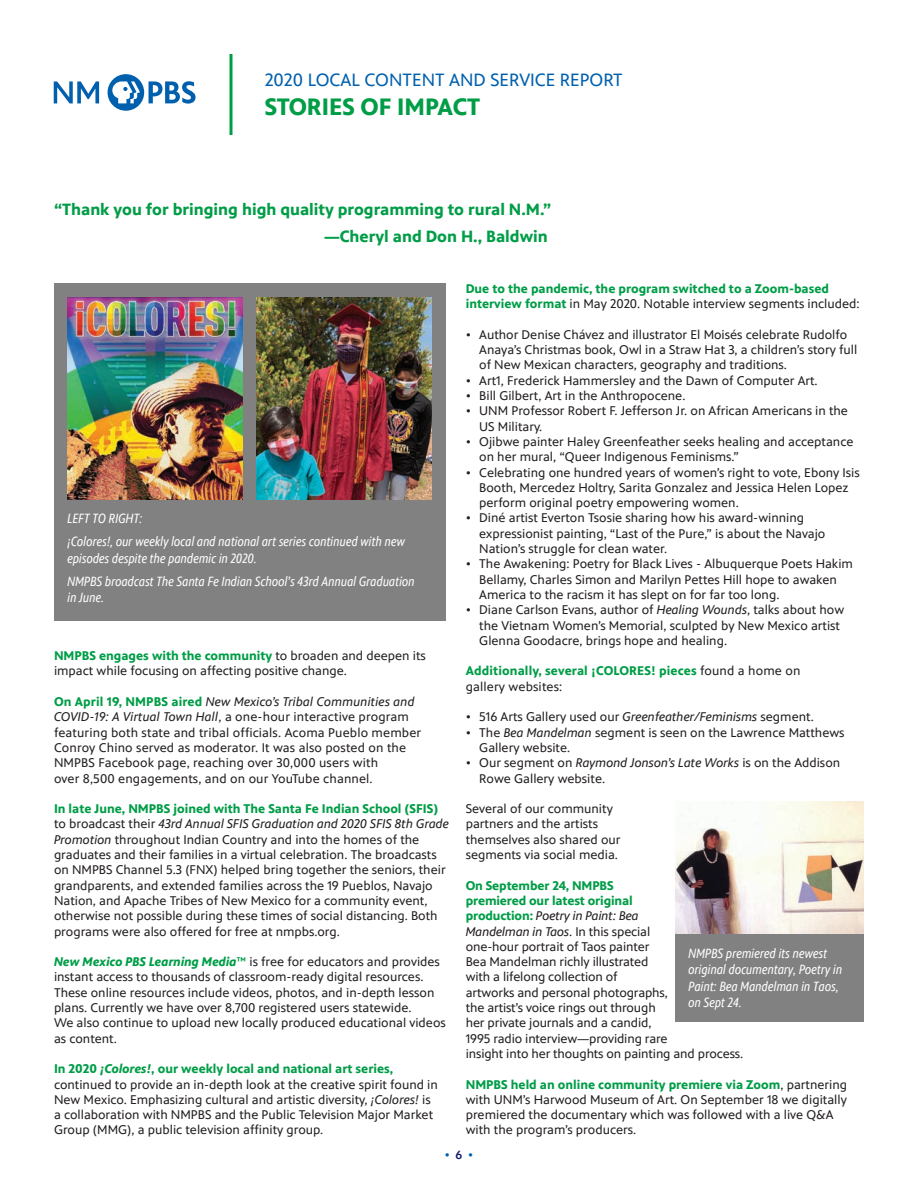
<style>
.page{position:relative;width:918px;height:1188px;background:#fff}
.page>*{position:absolute;margin:0;border:0;box-sizing:border-box;transform-origin:0 0}
.t1{font:700 24px "PBS Sans";color:#009d47}
.t2{font:18px "PBS Sans";color:#0160ae}
.t3{font:700 16.5px/27px "PBS Sans";color:#009d47;text-align:right}
.t4{font:italic 13.5px/16.5px "PBS Sans Condensed";color:#fff}
.t5{font:12.75px/15.3px "PBS Sans";color:#231f20}
.t6{font:700 12.75px/15.3px "PBS Sans";color:#009d47}
.t7{font:500 12px "PBS Sans";color:#0160ae}
.s1{font-weight:700;color:#009d47}
.s2{font-style:italic}
.s3{font-weight:700;font-style:italic;color:#009d47}
.s4{font-weight:400;color:#231f20}
.s5{color:#111764}
</style>
<div class="page">
<div style="left:108px;top:74px;width:36px;height:37px;background:#0160ae;border-radius:50%"></div>
<svg style="left:149px;top:81px;width:47px;height:23px"></svg>
<svg style="left:112px;top:81px;width:28px;height:22px"></svg>
<svg style="left:54px;top:81px;width:45px;height:22px"></svg>
<hr style="left:230px;top:54px;width:2px;height:81px;background:#009d47">
<div style="left:54px;top:284px;width:392px;height:337px;background:#808180"></div>
<img style="left:256px;top:297px;width:176px;height:203px">
<img style="left:675px;top:801px;width:189px;height:133px">
<div style="left:675px;top:934px;width:189px;height:88px;background:#808180"></div>
<img style="left:68px;top:297px;width:175px;height:203px">
<h2 class="t2" style="left:265px;top:70px;width:359px">2020 LOCAL CONTENT AND SERVICE REPORT</h2>
<h1 class="t1" style="left:265px;top:93px;width:217px">STORIES OF IMPACT</h1>
<p class="t3" style="left:54px;top:196px;width:499px">“Thank you for bringing high quality programming to rural N.M.” —Cheryl and Don H., Baldwin</p>
<p class="t4" style="left:68px;top:507px;width:339px;line-height:23.2px">LEFT TO RIGHT:<br>¡Colores!, our weekly local and national art series continued with new</p>
<p class="t4" style="left:68px;top:547px;width:349px;line-height:23.2px">episodes despite the pandemic in 2020.<br>NMPBS broadcast The Santa Fe Indian School’s 43rd Annual Graduation</p>
<p class="t4" style="left:68px;top:590px;width:38px">in June.</p>
<p class="t5" style="left:54px;top:648px;width:373px"><span class="s1">NMPBS engages with the community</span> to broaden and deepen its impact while focusing on affecting positive change.</p>
<p class="t5" style="left:54px;top:694px;width:369px"><span class="s1">On April 19, NMPBS aired</span> <span class="s2">New Mexico’s Tribal Communities and COVID-19: A Virtual Town Hall</span>, a one-hour interactive program featuring both state and tribal officials. Acoma Pueblo member Conroy Chino served as moderator. It was also posted on the NMPBS Facebook page, reaching over 30,000 users with<br>over 8,500 engagements, and on our YouTube channel.</p>
<p class="t5" style="left:54px;top:801px;width:397px"><span class="s1">In late June, NMPBS joined with The Santa Fe Indian School (SFIS) </span>to broadcast their <span class="s2">43rd Annual SFIS Graduation and 2020 SFIS 8th Grade Promotion</span> throughout Indian Country and into the homes of the graduates and their families in a virtual celebration. The broadcasts on NMPBS Channel 5.3 (FNX) helped bring together the seniors, their grandparents, and extended families across the 19 Pueblos, Navajo Nation, and Apache Tribes of New Mexico for a community event, otherwise not possible during these times of social distancing. Both programs were also offered for free at nmpbs.org.</p>
<p class="t5" style="left:54px;top:954px;width:393px"><span class="s3">New Mexico PBS Learning Media</span><span class="s1">™</span> is free for educators and provides instant access to thousands of classroom-ready digital resources.<br>These online resources include videos, photos, and in-depth lesson plans. Currently we have over 8,700 registered users statewide.<br>We also continue to upload new locally produced educational videos as content.</p>
<p class="t5" style="left:54px;top:1061px;width:385px"><span class="s1">In 2020</span> <span class="s3">¡Colores!</span><span class="s1">, our weekly local and national art series, </span>continued to provide an in-depth look at the creative spirit found in New Mexico. Emphasizing cultural and artistic diversity, <span class="s2">¡Colores!</span> is a collaboration with NMPBS and the Public Television Major Market Group (MMG), a public television affinity group.</p>
<p class="t6" style="left:466px;top:281px;width:395px">Due to the pandemic, the program switched to a Zoom-based interview format <span class="s4">in May 2020. Notable interview segments included:</span></p>
<p class="t5" style="left:479px;top:327px;width:380px;text-indent:-14px">• Author Denise Chávez and illustrator El Moisés celebrate Rudolfo<br>Anaya’s Christmas book, Owl in a Straw Hat 3, a children’s story full of New Mexican characters, geography and traditions.</p>
<p class="t5" style="left:466px;top:373px;width:354px">• Art1, Frederick Hammersley and the Dawn of Computer Art.</p>
<p class="t5" style="left:466px;top:388px;width:221px">• Bill Gilbert, Art in the Anthropocene.</p>
<p class="t5" style="left:479px;top:403px;width:370px;text-indent:-14px">• UNM Professor Robert F. Jefferson Jr. on African Americans in the<br>US Military.</p>
<p class="t5" style="left:479px;top:434px;width:376px;text-indent:-14px">• Ojibwe painter Haley Greenfeather seeks healing and acceptance on her mural, “Queer Indigenous Feminisms.”</p>
<p class="t5" style="left:479px;top:465px;width:382px;text-indent:-14px">• Celebrating one hundred years of women’s right to vote, Ebony Isis<br>Booth, Mercedez Holtry, Sarita Gonzalez and Jessica Helen Lopez perform original poetry empowering women.</p>
<p class="t5" style="left:479px;top:511px;width:348px;text-indent:-14px">• Diné artist Everton Tsosie sharing how his award-winning expressionist painting, “Last of the Pure,” is about the Navajo<br>Nation’s struggle for clean water.</p>
<p class="t5" style="left:479px;top:556px;width:375px;text-indent:-14px">• The Awakening: Poetry for Black Lives - Albuquerque Poets Hakim<br>Bellamy, Charles Simon and Marilyn Pettes Hill hope to awaken<br>America to the racism it has slept on for far too long.</p>
<p class="t5" style="left:479px;top:602px;width:367px;text-indent:-14px">• Diane Carlson Evans, author of <span class="s2">Healing Wounds</span>, talks about how the Vietnam Women’s Memorial, sculpted by New Mexico artist<br>Glenna Goodacre, brings hope and healing.</p>
<p class="t6" style="left:466px;top:664px;width:336px">Additionally, several ¡COLORES! pieces <span class="s4">found a home on gallery websites:</span></p>
<p class="t5" style="left:466px;top:709px;width:350px">• 516 Arts Gallery used our <span class="s2">Greenfeather/Feminisms</span> segment.</p>
<p class="t5" style="left:479px;top:725px;width:367px;text-indent:-14px">• The <span class="s2">Bea Mandelman</span> segment is seen on the Lawrence Matthews<br>Gallery website.</p>
<p class="t5" style="left:479px;top:755px;width:362px;text-indent:-14px">• Our segment on <span class="s2">Raymond Jonson’s Late Works</span> is on the Addison<br>Rowe Gallery website.</p>
<p class="t5" style="left:466px;top:801px;width:156px">Several of our community partners and the artists themselves also shared our segments via social media.</p>
<p class="t5" style="left:466px;top:878px;width:279px"><span class="s1">On September 24, NMPBS<br>premiered our latest original<br>production:</span> <span class="s2">Poetry in Paint: Bea<br>Mandelman in Taos</span>. In this special<br>one-hour portrait of Taos painter<br>Bea Mandelman richly illustrated<br>with a lifelong collection of<br>artworks and personal photographs,<br>the artist’s voice rings out through<br>her private journals and a candid,<br>1995 radio interview—providing rare<br>insight into her thoughts on painting and process.</p>
<p class="t5" style="left:466px;top:1077px;width:383px"><span class="s1">NMPBS held an online community premiere via Zoom</span>, partnering with UNM’s Harwood Museum of Art. On September 18 we digitally premiered the documentary which was followed with a live Q&amp;A with the program’s producers.</p>
<p class="t4" style="left:688px;top:945px;width:155px">NMPBS premiered its newest original documentary, Poetry in<br>Paint: Bea Mandelman in Taos, on Sept 24.</p>
<p class="t7" style="left:445px;top:1148px;width:30px">• <span class="s5">6</span> •</p>
</div>
